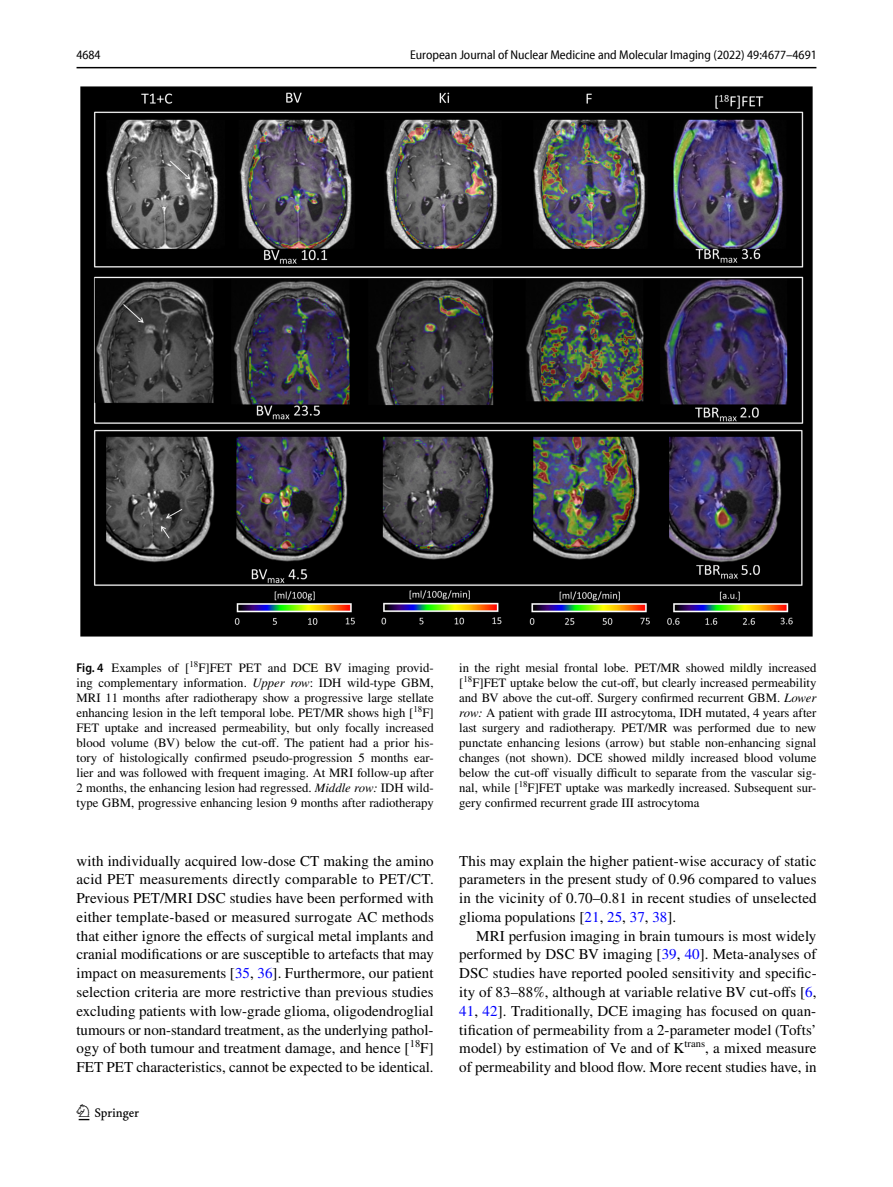
<style>
.page{position:relative;width:893px;height:1187px;background:#fff}
.page>*{position:absolute;margin:0;border:0;box-sizing:border-box;transform-origin:0 0}
.t1{font:22.5px "Springnew Regular 2";color:#000}
.t2{font:15px/18.8px "STIX";color:#000;text-align:justify}
.t3{font:12.75px/15px "STIX";color:#000;text-align:justify}
.t4{font:semi-condensed 12.75px "Myriad Pro Unic";color:#000}
.s1{font-family:"Myriad Pro";font-weight:600;font-stretch:semi-condensed}
.s2{font-style:italic}
.s3{color:#00f}
</style>
<div class="page">
<hr style="left:77px;top:67px;width:739px;height:1px;background:#000">
<img style="left:81px;top:87px;width:731px;height:549px">
<p class="t4" style="left:76px;top:50px;width:26px">4684</p>
<p class="t4" style="left:410px;top:50px;width:408px">European Journal of Nuclear Medicine and Molecular Imaging (2022) 49:4677–4691</p>
<p class="t3" style="left:77px;top:660px;width:359px"><span class="s1">Fig. 4</span> Examples of [<sup>18</sup>F]FET PET and DCE BV imaging provid&shy;ing complementary information. <span class="s2">Upper row</span>: IDH wild-type GBM, MRI 11 months after radiotherapy show a progressive large stellate enhancing lesion in the left temporal lobe. PET/MR shows high [<sup>18</sup>F] FET uptake and increased permeability, but only focally increased blood volume (BV) below the cut-off. The patient had a prior his&shy;tory of histologically confirmed pseudo-progression 5 months ear&shy;lier and was followed with frequent imaging. At MRI follow-up after 2 months, the enhancing lesion had regressed. <span class="s2">Middle row:</span> IDH wild&shy;type GBM, progressive enhancing lesion 9 months after radiotherapy</p>
<p class="t3" style="left:459px;top:660px;width:359px">in the right mesial frontal lobe. PET/MR showed mildly increased [<sup>18</sup>F]FET uptake below the cut-off, but clearly increased permeability and BV above the cut-off. Surgery confirmed recurrent GBM. <span class="s2">Lower row:</span> A patient with grade III astrocytoma, IDH mutated, 4 years after last surgery and radiotherapy. PET/MR was performed due to new punctate enhancing lesions (arrow) but stable non-enhancing signal changes (not shown). DCE showed mildly increased blood volume below the cut-off visually difficult to separate from the vascular sig&shy;nal, while [<sup>18</sup>F]FET uptake was markedly increased. Subsequent sur&shy;gery confirmed recurrent grade III astrocytoma</p>
<p class="t2" style="left:77px;top:852px;width:359px">with individually acquired low-dose CT making the amino acid PET measurements directly comparable to PET/CT.<br>Previous PET/MRI DSC studies have been performed with either template-based or measured surrogate AC methods that either ignore the effects of surgical metal implants and cranial modifications or are susceptible to artefacts that may impact on measurements [<span class="s3">35</span>, <span class="s3">36</span>]. Furthermore, our patient selection criteria are more restrictive than previous studies excluding patients with low-grade glioma, oligodendroglial tumours or non-standard treatment, as the underlying pathol&shy;ogy of both tumour and treatment damage, and hence [<sup>18</sup>F] FET PET characteristics, cannot be expected to be identical.</p>
<p class="t2" style="left:459px;top:852px;width:359px">This may explain the higher patient-wise accuracy of static parameters in the present study of 0.96 compared to values in the vicinity of 0.70–0.81 in recent studies of unselected glioma populations [<span class="s3">21</span>, <span class="s3">25</span>, <span class="s3">37</span>, <span class="s3">38</span>].</p>
<p class="t2" style="left:459px;top:927px;width:359px;text-indent:17px">MRI perfusion imaging in brain tumours is most widely performed by DSC BV imaging [<span class="s3">39</span>, <span class="s3">40</span>]. Meta-analyses of DSC studies have reported pooled sensitivity and specific&shy;ity of 83–88%, although at variable relative BV cut-offs [<span class="s3">6</span>, <span class="s3">41</span>, <span class="s3">42</span>]. Traditionally, DCE imaging has focused on quan&shy;tification of permeability from a 2-parameter model (Tofts’ model) by estimation of Ve and of K<sup>trans</sup>, a mixed measure of permeability and blood flow. More recent studies have, in</p>
<h1 class="t1" style="left:79px;top:1104px;width:62px">1 3</h1>
</div>
